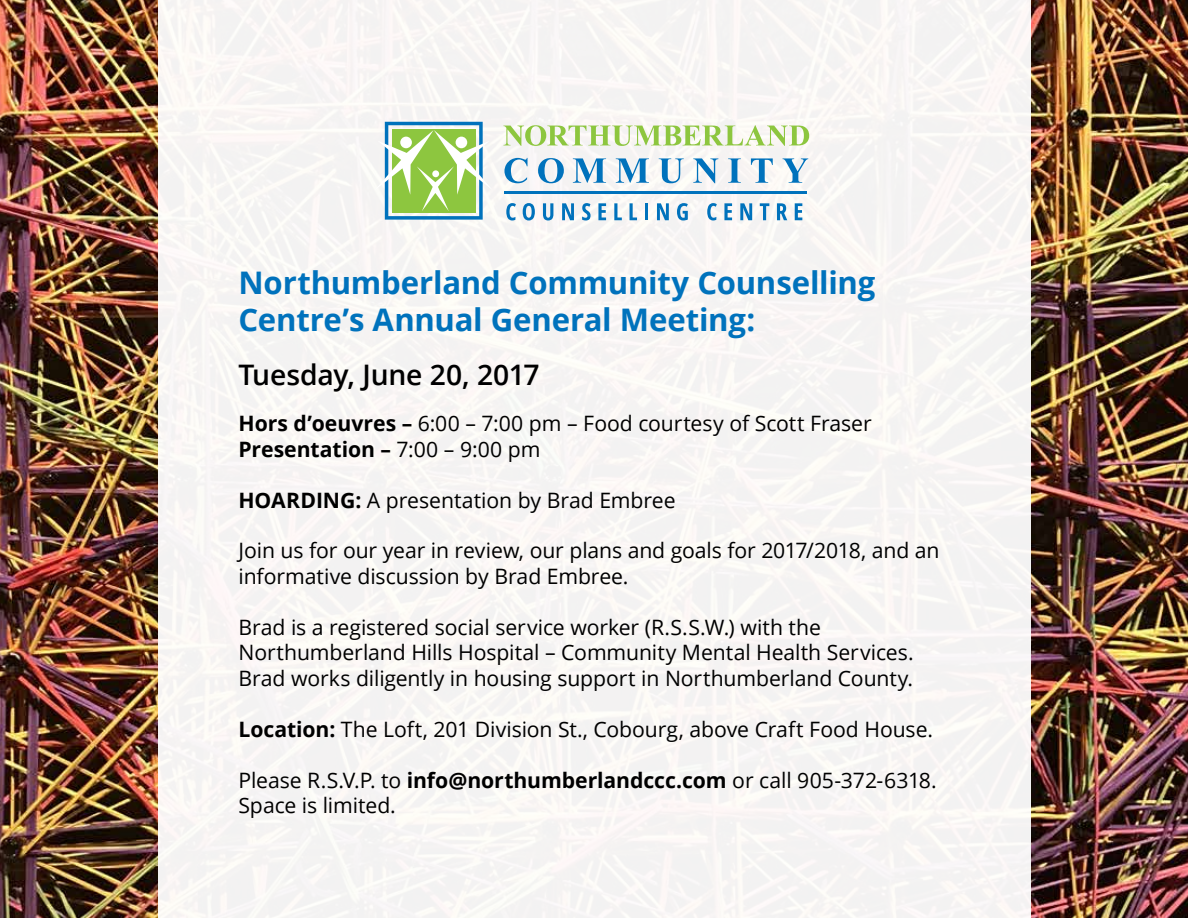
<style>
.page{position:relative;width:1188px;height:918px;background:#fff}
.page>*{position:absolute;margin:0;border:0;box-sizing:border-box;transform-origin:0 0}
.t1{font:700 31.05px/37.3px "Open Sans";letter-spacing:-.01em;color:#0072bc}
.t2{font:600 28.35px "Open Sans";letter-spacing:-.005em;color:#000}
.t3{font:21.15px/25.5px "Open Sans";letter-spacing:-.005em;color:#000}
.s1{font-weight:700}
</style>
<div class="page">
<img style="left:0;top:0;width:1188px;height:918px">
<div style="left:158px;top:0;width:873px;height:918px;background:#f7f4f3"></div>
<svg style="left:379px;top:122px;width:109px;height:98px"></svg>
<svg style="left:503px;top:125px;width:306px;height:21px"></svg>
<svg style="left:504px;top:158px;width:24px;height:25px"></svg>
<svg style="left:538px;top:158px;width:26px;height:25px"></svg>
<svg style="left:573px;top:158px;width:33px;height:25px"></svg>
<svg style="left:616px;top:158px;width:33px;height:25px"></svg>
<svg style="left:659px;top:158px;width:25px;height:25px"></svg>
<svg style="left:693px;top:158px;width:25px;height:25px"></svg>
<svg style="left:728px;top:158px;width:13px;height:25px"></svg>
<svg style="left:751px;top:158px;width:22px;height:25px"></svg>
<svg style="left:783px;top:158px;width:25px;height:25px"></svg>
<svg style="left:506px;top:203px;width:10px;height:17px"></svg>
<svg style="left:523px;top:203px;width:12px;height:17px"></svg>
<svg style="left:543px;top:203px;width:10px;height:17px"></svg>
<svg style="left:562px;top:203px;width:12px;height:17px"></svg>
<svg style="left:582px;top:203px;width:9px;height:17px"></svg>
<svg style="left:598px;top:203px;width:8px;height:17px"></svg>
<svg style="left:614px;top:203px;width:8px;height:17px"></svg>
<svg style="left:630px;top:203px;width:7px;height:17px"></svg>
<hr style="left:645px;top:203px;width:3px;height:17px;background:#0072bc">
<svg style="left:657px;top:203px;width:12px;height:17px"></svg>
<svg style="left:677px;top:203px;width:11px;height:17px"></svg>
<svg style="left:707px;top:203px;width:10px;height:17px"></svg>
<svg style="left:724px;top:203px;width:8px;height:17px"></svg>
<svg style="left:740px;top:203px;width:12px;height:17px"></svg>
<svg style="left:760px;top:203px;width:9px;height:17px"></svg>
<svg style="left:777px;top:203px;width:10px;height:17px"></svg>
<svg style="left:795px;top:203px;width:7px;height:17px"></svg>
<hr style="left:504px;top:191px;width:303px;height:2px;background:#0072bc">
<h1 class="t1" style="left:238px;top:263px;width:639px">Northumberland Community Counselling<br>Centre’s Annual General Meeting:</h1>
<h2 class="t2" style="left:238px;top:356px;width:303px">Tuesday, June 20, 2017</h2>
<p class="t3" style="left:238px;top:410px;width:635px"><span class="s1">Hors d’oeuvres –</span> 6:00 – 7:00 pm – Food courtesy of Scott Fraser<br><span class="s1">Presentation –</span> 7:00 – 9:00 pm</p>
<p class="t3" style="left:238px;top:487px;width:439px"><span class="s1">HOARDING:</span> A presentation by Brad Embree</p>
<p class="t3" style="left:238px;top:537px;width:703px">Join us for our year in review, our plans and goals for 2017/2018, and an informative discussion by Brad Embree.</p>
<p class="t3" style="left:238px;top:614px;width:677px">Brad is a registered social service worker (R.S.S.W.) with the<br>Northumberland Hills Hospital – Community Mental Health Services.<br>Brad works diligently in housing support in Northumberland County.</p>
<p class="t3" style="left:238px;top:716px;width:696px"><span class="s1">Location:</span> The Loft, 201 Division St., Cobourg, above Craft Food House.</p>
<p class="t3" style="left:238px;top:767px;width:700px">Please R.S.V.P. to <span class="s1">info@northumberlandccc.com</span> or call 905-372-6318.<br>Space is limited.</p>
</div>
